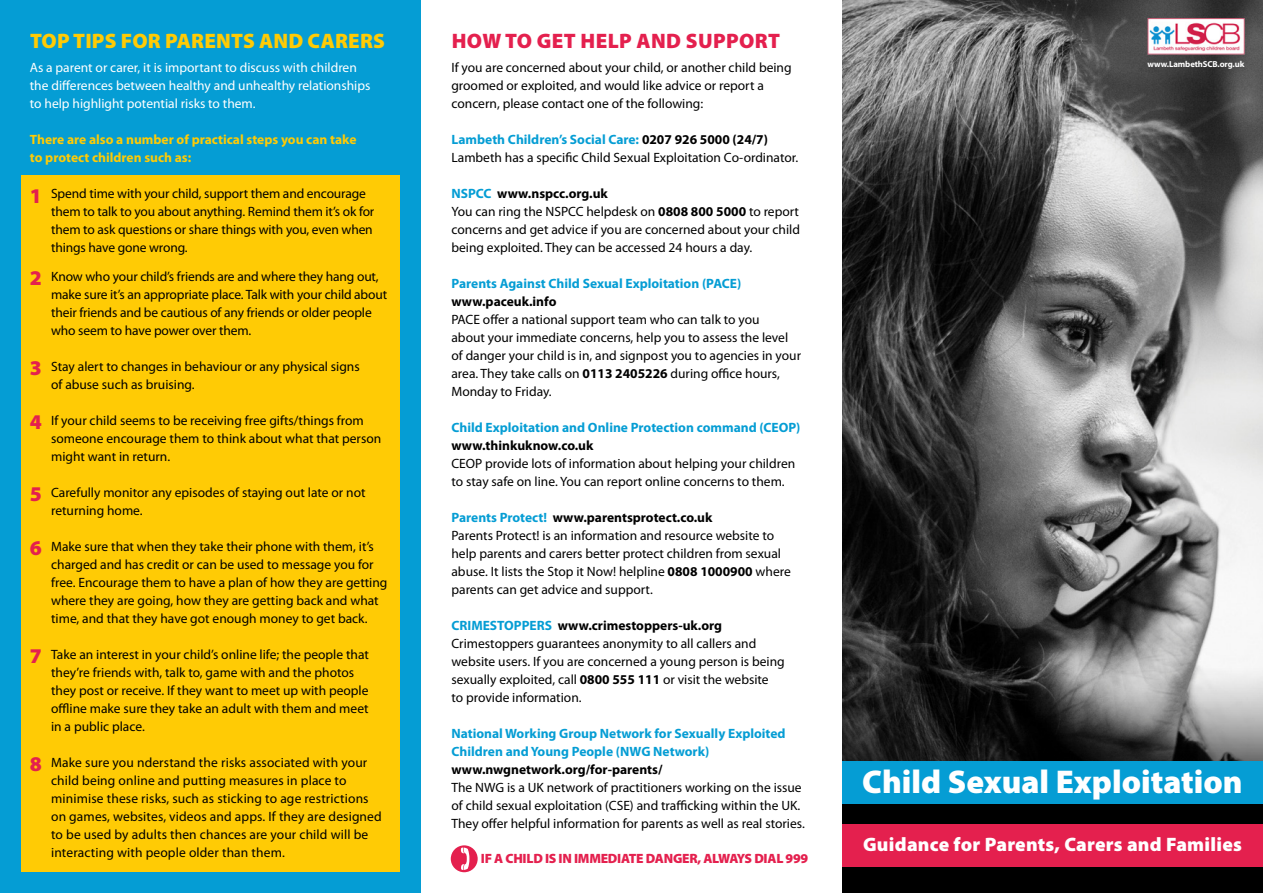
<style>
.page{position:relative;width:1263px;height:893px;background:#fff}
.page>*{position:absolute;margin:0;border:0;box-sizing:border-box;transform-origin:0 0}
.t1{font:900 33px "Myriad Pro";color:#fff}
.t2{font:900 21px "Myriad Pro";letter-spacing:.01em;color:#ffcb05}
.t3{font:900 21px "Myriad Pro";letter-spacing:.02em;color:#e4204e}
.t4{font:900 19.5px "Myriad Pro";color:#fff}
.t5{font:13.5px/18px "Myriad Pro";color:#000}
.t6{font:700 13.5px/18px "Myriad Pro";color:#059dd4}
.t7{font:13.5px/18px "Myriad Pro";color:#fff}
.t8{font:700 13.5px/18px "Myriad Pro";color:#ffcb05}
.t9{font:700 13.5px "Myriad Pro";color:#000}
.t10{font:900 13.5px "Myriad Pro";letter-spacing:-.02em;color:#e4204e}
.t11{font:700 8.7px "Myriad Pro";letter-spacing:-.01em;color:#fff}
.s1{font-weight:900;font-size:21px;color:#e4204e}
.s2{font-weight:700;color:#059dd4}
.s3{font-weight:700}
</style>
<div class="page">
<div style="left:0;top:0;width:421px;height:893px;background:#059dd4"></div>
<img style="left:842px;top:0;width:421px;height:666px">
<svg style="left:842px;top:666px;width:421px;height:95px;background:#4d4d4d"></svg>
<div style="left:842px;top:774px;width:421px;height:119px;background:#000"></div>
<div style="left:842px;top:761px;width:421px;height:42px;background:#059dd4"></div>
<div style="left:842px;top:825px;width:421px;height:42px;background:#e4204e"></div>
<img style="left:1145px;top:18px;width:101px;height:36px">
<div style="left:451px;top:845px;width:27px;height:27px;background:#e4204e;border-radius:50%"></div>
<svg style="left:461px;top:847px;width:8px;height:23px"></svg>
<div style="left:21px;top:175px;width:379px;height:697px;background:#ffcb05"></div>
<h2 class="t2" style="left:30px;top:29px;width:356px">Top tips for Parents and Carers</h2>
<p class="t7" style="left:30px;top:59px;width:342px">As a parent or carer, it is important to discuss with children the differences between healthy and unhealthy relationships to help highlight potential risks to them.</p>
<p class="t8" style="left:30px;top:131px;width:328px">There are also a number of practical steps you can take to protect children such as:</p>
<p class="t5" style="left:51px;top:185px;width:325px;text-indent:-21px"><span class="s1">1</span> Spend time with your child, support them and encourage them to talk to you about anything. Remind them it’s ok for them to ask questions or share things with you, even when things have gone wrong.</p>
<p class="t5" style="left:51px;top:267px;width:338px;text-indent:-21px"><span class="s1">2</span> Know who your child’s friends are and where they hang out, make sure it’s an appropriate place. Talk with your child about their friends and be cautious of any friends or older people who seem to have power over them.</p>
<p class="t5" style="left:51px;top:357px;width:310px;text-indent:-21px"><span class="s1">3</span> Stay alert to changes in behaviour or any physical signs of abuse such as bruising.</p>
<p class="t5" style="left:51px;top:411px;width:332px;text-indent:-21px"><span class="s1">4</span> If your child seems to be receiving free gifts/things from someone encourage them to think about what that person might want in return.</p>
<p class="t5" style="left:51px;top:483px;width:316px;text-indent:-21px"><span class="s1">5</span> Carefully monitor any episodes of staying out late or not returning home.</p>
<p class="t5" style="left:51px;top:537px;width:338px;text-indent:-21px"><span class="s1">6</span> Make sure that when they take their phone with them, it’s charged and has credit or can be used to message you for free. Encourage them to have a plan of how they are getting where they are going, how they are getting back and what time, and that they have got enough money to get back.</p>
<p class="t5" style="left:51px;top:645px;width:319px;text-indent:-21px"><span class="s1">7</span> Take an interest in your child’s online life; the people that they’re friends with, talk to, game with and the photos they post or receive. If they want to meet up with people offline make sure they take an adult with them and meet in a public place.</p>
<p class="t5" style="left:51px;top:753px;width:332px;text-indent:-21px"><span class="s1">8</span> Make sure you nderstand the risks associated with your child being online and putting measures in place to minimise these risks, such as sticking to age restrictions on games, websites, videos and apps. If they are designed to be used by adults then chances are your child will be interacting with people older than them.</p>
<h2 class="t3" style="left:452px;top:29px;width:330px">How to get help and support</h2>
<p class="t5" style="left:451px;top:59px;width:342px">If you are concerned about your child, or another child being groomed or exploited, and would like advice or report a concern, please contact one of the following:</p>
<p class="t5" style="left:451px;top:131px;width:348px"><span class="s2">Lambeth Children’s Social Care:</span> <span class="s3">0207 926 5000 (24/7)<br></span>Lambeth has a specific Child Sexual Exploitation Co-ordinator.</p>
<p class="t5" style="left:451px;top:185px;width:350px"><span class="s2">NSPCC</span> <span class="s3">www.nspcc.org.uk<br></span>You can ring the NSPCC helpdesk on <span class="s3">0808 800 5000</span> to report concerns and get advice if you are concerned about your child being exploited. They can be accessed 24 hours a day.</p>
<p class="t6" style="left:451px;top:275px;width:291px">Parents Against Child Sexual Exploitation (PACE)</p>
<p class="t9" style="left:451px;top:294px;width:107px">www.paceuk.info</p>
<p class="t5" style="left:451px;top:311px;width:351px">PACE offer a national support team who can talk to you<br>about your immediate concerns, help you to assess the level of danger your child is in, and signpost you to agencies in your area. They take calls on <span class="s3">0113 2405226</span> during office hours, Monday to Friday.</p>
<p class="t6" style="left:451px;top:419px;width:350px">Child Exploitation and Online Protection command (CEOP)</p>
<p class="t9" style="left:451px;top:438px;width:143px">www.thinkuknow.co.uk</p>
<p class="t5" style="left:451px;top:455px;width:345px">CEOP provide lots of information about helping your children to stay safe on line. You can report online concerns to them.</p>
<p class="t5" style="left:451px;top:509px;width:341px"><span class="s2">Parents Protect!</span> <span class="s3">www.parentsprotect.co.uk<br></span>Parents Protect! is an information and resource website to help parents and carers better protect children from sexual abuse. It lists the Stop it Now! helpline <span class="s3">0808 1000900</span> where parents can get advice and support.</p>
<p class="t5" style="left:451px;top:617px;width:335px"><span class="s2">CRIMESTOPPERS</span> <span class="s3">www.crimestoppers-uk.org </span>Crimestoppers guarantees anonymity to all callers and website users. If you are concerned a young person is being sexually exploited, call <span class="s3">0800 555 111</span> or visit the website<br>to provide information.</p>
<p class="t6" style="left:451px;top:725px;width:336px">National Working Group Network for Sexually Exploited<br>Children and Young People (NWG Network)</p>
<p class="t9" style="left:451px;top:762px;width:213px">www.nwgnetwork.org/for-parents/</p>
<p class="t5" style="left:451px;top:779px;width:355px">The NWG is a UK network of practitioners working on the issue of child sexual exploitation (CSE) and trafficking within the UK.<br>They offer helpful information for parents as well as real stories.</p>
<p class="t10" style="left:481px;top:850px;width:41px">IF A CHILD</p>
<p class="t10" style="left:545px;top:850px;width:64px">IS IN IMMEDIATE</p>
<p class="t10" style="left:646px;top:850px;width:10px">DANGER</p>
<p class="t10" style="left:697px;top:850px;width:41px">, ALWAYS</p>
<p class="t10" style="left:754px;top:850px;width:8px">DIAL</p>
<p class="t10" style="left:786px;top:850px;width:24px">999</p>
<p class="t11" style="left:1147px;top:59px;width:98px">www.LambethSCB.org.uk</p>
<h1 class="t1" style="left:862px;top:763px;width:382px">Child Sexual Exploitation</h1>
<h3 class="t4" style="left:863px;top:833px;width:380px">Guidance for Parents, Carers and Families</h3>
</div>
